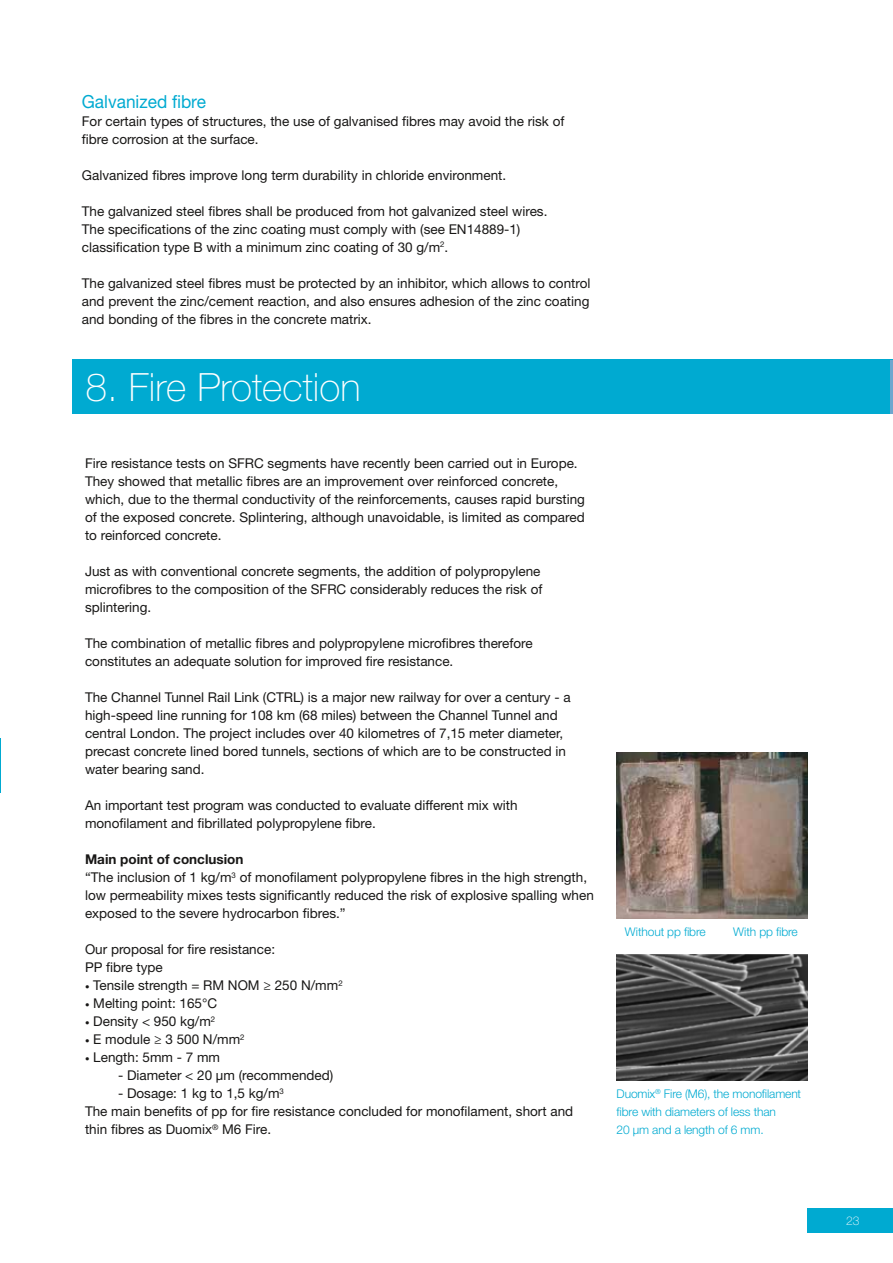
<style>
.page{position:relative;width:893px;height:1263px;background:#fff}
.page>*{position:absolute;margin:0;border:0;box-sizing:border-box;transform-origin:0 0}
.t1{font:100 39px "Helvetica Neue LT Std";color:#fff}
.t2{font:18px "Helvetica Neue LT Std";color:#00aad1;scale:.96 1}
.t3{font:13.5px/18px "Helvetica Neue LT Std";color:#181716}
.t4{font:300 12px/18px "Helvetica Neue LT Std";letter-spacing:-.01em;color:#00aad1}
.t5{font:100 12px "Helvetica Neue LT Std";color:#fff}
.s1{font-weight:700}
.s2{font-size:9px}
</style>
<div class="page">
<div style="left:73px;top:360px;width:820px;height:54px;background:#00aad1"></div>
<img style="left:617px;top:752px;width:191px;height:166px">
<img style="left:617px;top:954px;width:191px;height:126px">
<div style="left:808px;top:1208px;width:85px;height:24px;background:#00aad1"></div>
<hr style="left:891px;top:360px;width:2px;height:54px;background:#6da7cf">
<h2 class="t2" style="left:82px;top:91px;width:131px">Galvanized fibre</h2>
<p class="t3" style="left:82px;top:112px;width:484px">For certain types of structures, the use of galvanised fibres may avoid the risk of fibre corrosion at the surface.</p>
<p class="t3" style="left:82px;top:166px;width:426px">Galvanized fibres improve long term durability in chloride environment.</p>
<p class="t3" style="left:82px;top:202px;width:467px">The galvanized steel fibres shall be produced from hot galvanized steel wires.<br>The specifications of the zinc coating must comply with (see EN14889-1) classification type B with a minimum zinc coating of 30 g/m<sup>2</sup>.</p>
<p class="t3" style="left:82px;top:274px;width:510px;text-align:justify">The galvanized steel fibres must be protected by an inhibitor, which allows to control and prevent the zinc/cement reaction, and also ensures adhesion of the zinc coating and bonding of the fibres in the concrete matrix.</p>
<h1 class="t1" style="left:85px;top:365px;width:277px">8. Fire Protection</h1>
<p class="t3" style="left:85px;top:454px;width:501px">Fire resistance tests on SFRC segments have recently been carried out in Europe.<br>They showed that metallic fibres are an improvement over reinforced concrete, which, due to the thermal conductivity of the reinforcements, causes rapid bursting of the exposed concrete. Splintering, although unavoidable, is limited as compared to reinforced concrete.</p>
<p class="t3" style="left:85px;top:562px;width:459px">Just as with conventional concrete segments, the addition of polypropylene microfibres to the composition of the SFRC considerably reduces the risk of splintering.</p>
<p class="t3" style="left:85px;top:634px;width:449px">The combination of metallic fibres and polypropylene microfibres therefore constitutes an adequate solution for improved fire resistance.</p>
<p class="t3" style="left:85px;top:688px;width:487px">The Channel Tunnel Rail Link (CTRL) is a major new railway for over a century - a high-speed line running for 108 km (68 miles) between the Channel Tunnel and central London. The project includes over 40 kilometres of 7,15 meter diameter, precast concrete lined bored tunnels, sections of which are to be constructed in water bearing sand.</p>
<p class="t3" style="left:85px;top:796px;width:434px">An important test program was conducted to evaluate different mix with monofilament and fibrillated polypropylene fibre.</p>
<p class="t3" style="left:85px;top:850px;width:510px"><span class="s1">Main point of conclusion<br></span>“The inclusion of 1 kg/m<sup>3</sup> of monofilament polypropylene fibres in the high strength, low permeability mixes tests significantly reduced the risk of explosive spalling when exposed to the severe hydrocarbon fibres.”</p>
<p class="t3" style="left:85px;top:940px;width:192px">Our proposal for fire resistance:<br>PP fibre type</p>
<p class="t3" style="left:85px;top:976px;width:259px"><span class="s2">•</span> Tensile strength = RM NOM ≥ 250 N/mm<sup>2</sup></p>
<p class="t3" style="left:85px;top:994px;width:134px"><span class="s2">•</span> Melting point: 165°C</p>
<p class="t3" style="left:85px;top:1012px;width:132px"><span class="s2">•</span> Density &lt; 950 kg/m<sup>2</sup></p>
<p class="t3" style="left:85px;top:1030px;width:161px"><span class="s2">•</span> E module ≥ 3 500 N/mm<sup>2</sup></p>
<p class="t3" style="left:85px;top:1048px;width:137px"><span class="s2">•</span> Length: 5mm - 7 mm</p>
<p class="t3" style="left:118px;top:1066px;width:217px">- Diameter &lt; 20 μm (recommended)</p>
<p class="t3" style="left:85px;top:1084px;width:490px;text-indent:33px">- Dosage: 1 kg to 1,5 kg/m<sup>3<br></sup>The main benefits of pp for fire resistance concluded for monofilament, short and thin fibres as Duomix<sup>®</sup> M6 Fire.</p>
<p class="t4" style="left:625px;top:922px;width:82px">Without pp fibre</p>
<p class="t4" style="left:733px;top:922px;width:66px">With pp fibre</p>
<p class="t4" style="left:617px;top:1084px;width:186px">Duomix<sup>®</sup> Fire (M6), the monofilament fibre with diameters of less than<br>20 μm and a length of 6 mm.</p>
<p class="t5" style="left:846px;top:1213px;width:15px">23</p>
</div>
